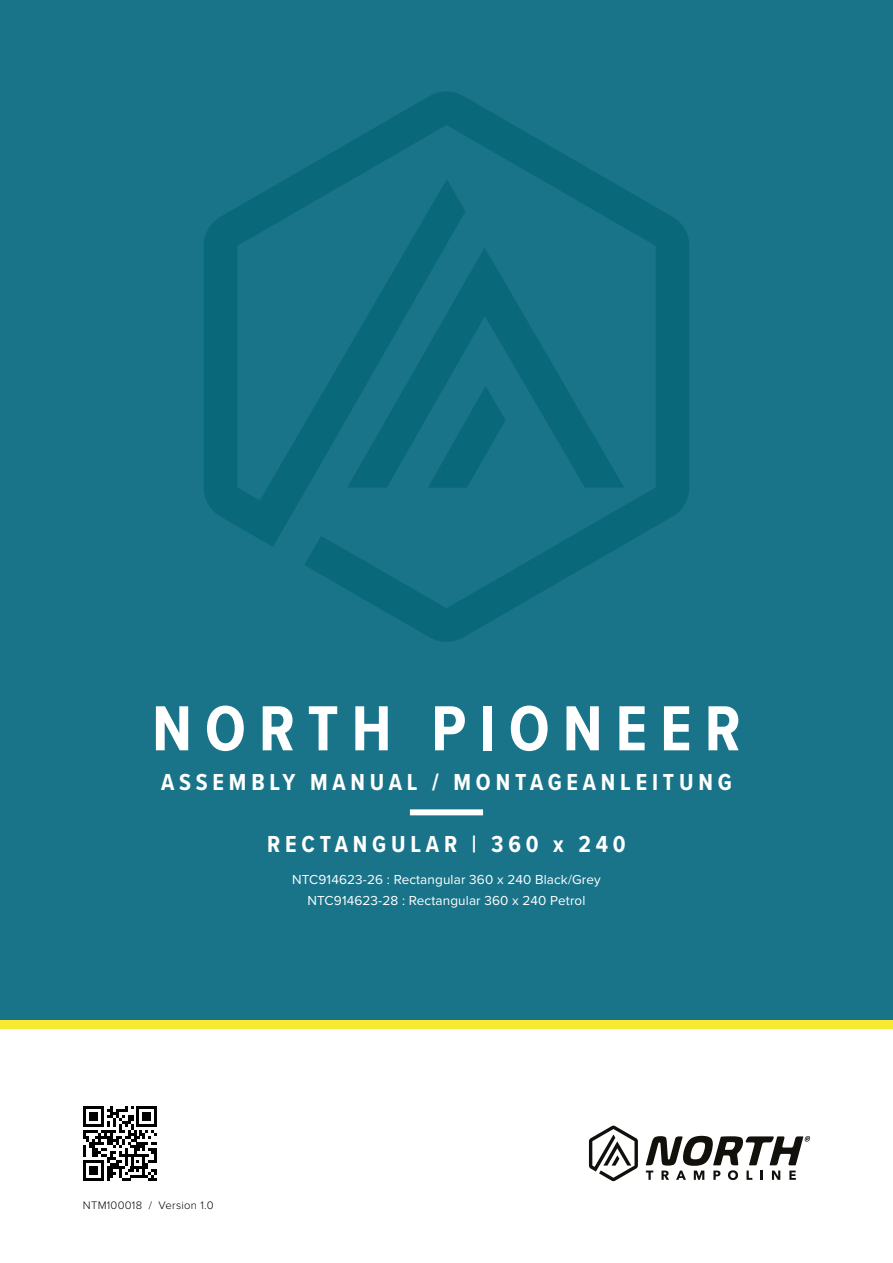
<style>
.page{position:relative;width:893px;height:1263px;background:#fff}
.page>*{position:absolute;margin:0;border:0;box-sizing:border-box;transform-origin:0 0}
.t1{font:700 66px "Proxima Nova Cond";letter-spacing:.195em;color:#fff}
.t2{font:700 24px "Proxima Nova Cond";letter-spacing:.2em;color:#fff}
.t3{font:13.5px/21px "Proxima Nova";letter-spacing:.01em;color:#fff;text-align:center}
.t4{font:300 11.25px "Proxima Nova";letter-spacing:.025em;color:#000}
</style>
<div class="page">
<div style="left:0;top:0;width:893px;height:1023px;background:#1a7489"></div>
<div style="left:0;top:1020px;width:893px;height:9px;background:#f8e932"></div>
<svg style="left:589px;top:1125px;width:49px;height:56px"></svg>
<svg style="left:646px;top:1136px;width:164px;height:44px"></svg>
<svg style="left:204px;top:92px;width:485px;height:550px"></svg>
<div style="left:410px;top:809px;width:73px;height:6px;background:#fff"></div>
<svg style="left:83px;top:1106px;width:74px;height:75px"></svg>
<hr style="left:83px;top:1178px;width:21px;height:3px;background:#000">
<div style="left:89px;top:1166px;width:9px;height:9px;background:#000"></div>
<h1 class="t1" style="left:152px;top:689px;width:590px">NORTH PIONEER</h1>
<h2 class="t2" style="left:161px;top:767px;width:572px">ASSEMBLY MANUAL / MONTAGEANLEITUNG</h2>
<h2 class="t2" style="left:267px;top:829px;width:360px">RECTANGULAR | 360 x 240</h2>
<p class="t3" style="left:292px;top:868px;width:310px">NTC914623-26 : Rectangular 360 x 240 Black/Grey<br>NTC914623-28 : Rectangular 360 x 240 Petrol</p>
<p class="t4" style="left:83px;top:1197px;width:132px">NTM100018 / Version 1.0</p>
</div>
